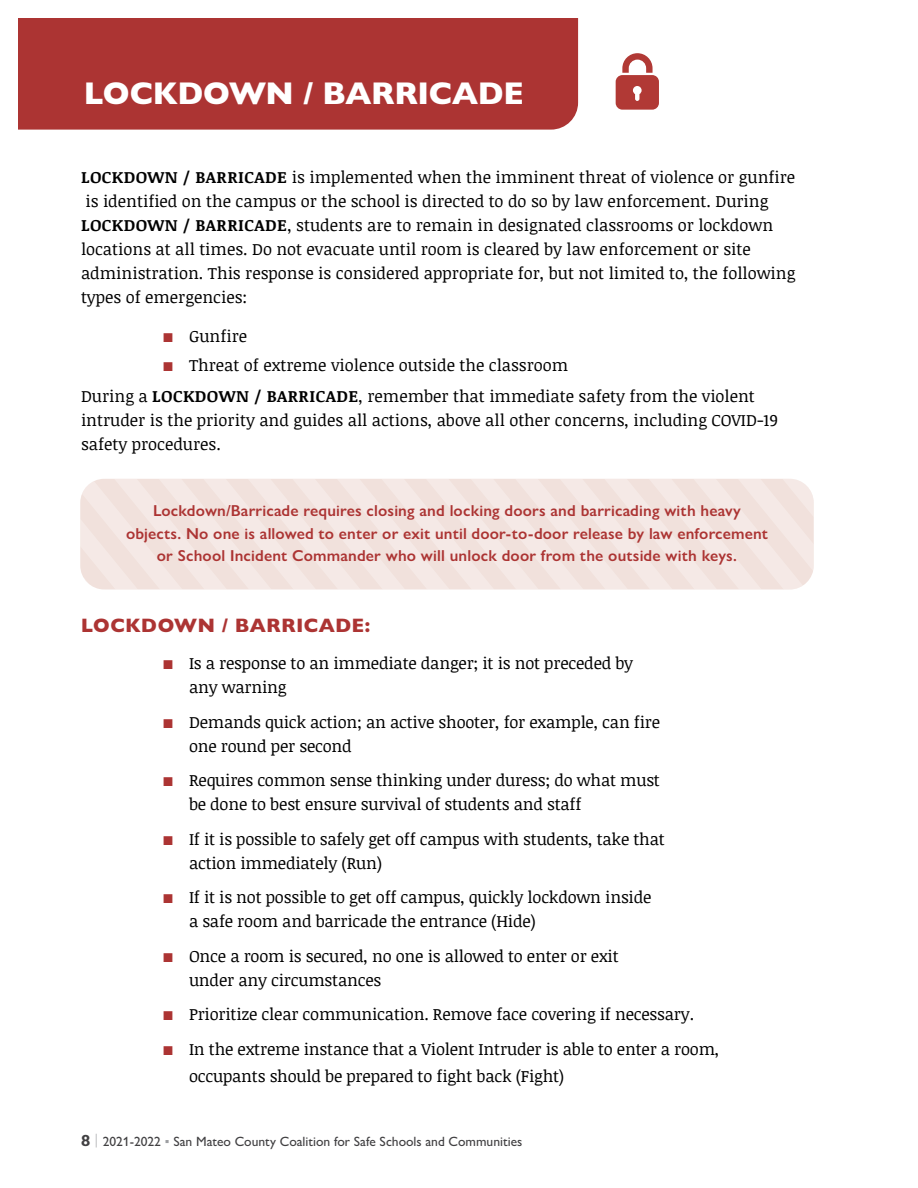
<style>
.page{position:relative;width:918px;height:1188px;background:#fff}
.page>*{position:absolute;margin:0;border:0;box-sizing:border-box;transform-origin:0 0}
.t1{font:800 31.5px "Gill Sans Nova";color:#fff}
.lockdown_hed_left{font:800 19.5px "Gill Sans Nova";letter-spacing:.03em;color:#ac3433}
.P-body{font:16.5px/24px "Noticia Text";letter-spacing:-.01em;color:#000}
.blue_callout_type_ju{font:600 15.9px/22.5px "Gill Sans Nova";letter-spacing:.01em;color:#ac3433;text-align:center}
.t2{font:500 13.5px "Gill Sans Nova";color:#414042}
.s1{font-weight:700}
.s2{color:#ac3433}
.s3{font-weight:700;font-size:16.2px}
.s4{font-weight:300;font-size:15px;color:#9d9fa2}
.s5{color:#9d9fa2}
</style>
<div class="page">
<div style="left:18px;top:18px;width:560px;height:112px;background:#ac3433"></div>
<svg style="left:616px;top:53px;width:43px;height:57px"></svg>
<div style="left:80px;top:479px;width:734px;height:111px;background:#f4e7e3"></div>
<h1 class="t1" style="left:84px;top:74px;width:441px">LOCKDOWN / BARRICADE</h1>
<p class="P-body" style="left:81px;top:165px;width:716px"><span class="s1">LOCKDOWN / BARRICADE</span> is implemented when the imminent threat of violence or gunfire is identified on the campus or the school is directed to do so by law enforcement. During <span class="s1">LOCKDOWN / BARRICADE</span>, students are to remain in designated classrooms or lockdown locations at all times. Do not evacuate until room is cleared by law enforcement or site administration. This response is considered appropriate for, but not limited to, the following types of emergencies:</p>
<p class="P-body" style="left:162px;top:324px;width:87px"><span class="s2">■</span> Gunfire</p>
<p class="P-body" style="left:162px;top:353px;width:408px"><span class="s2">■</span> Threat of extreme violence outside the classroom</p>
<p class="P-body" style="left:81px;top:384px;width:698px">During a <span class="s1">LOCKDOWN / BARRICADE</span>, remember that immediate safety from the violent intruder is the priority and guides all actions, above all other concerns, including COVID-19 safety procedures.</p>
<p class="blue_callout_type_ju" style="left:126px;top:500px;width:644px">Lockdown/Barricade requires closing and locking doors and barricading with heavy objects. No one is allowed to enter or exit until door-to-door release by law enforcement or School Incident Commander who will unlock door from the outside with keys.</p>
<p class="lockdown_hed_left" style="left:81px;top:613px;width:291px">LOCKDOWN / BARRICADE:</p>
<p class="P-body" style="left:189px;top:651px;width:446px;text-indent:-27px"><span class="s2">■</span> Is a response to an immediate danger; it is not preceded by any warning</p>
<p class="P-body" style="left:189px;top:710px;width:473px;text-indent:-27px"><span class="s2">■</span> Demands quick action; an active shooter, for example, can fire one round per second</p>
<p class="P-body" style="left:189px;top:768px;width:472px;text-indent:-27px"><span class="s2">■</span> Requires common sense thinking under duress; do what must be done to best ensure survival of students and staff</p>
<p class="P-body" style="left:189px;top:827px;width:477px;text-indent:-27px"><span class="s2">■</span> If it is possible to safely get off campus with students, take that action immediately (Run)</p>
<p class="P-body" style="left:189px;top:885px;width:464px;text-indent:-27px"><span class="s2">■</span> If it is not possible to get off campus, quickly lockdown inside a safe room and barricade the entrance (Hide)</p>
<p class="P-body" style="left:189px;top:944px;width:431px;text-indent:-27px"><span class="s2">■</span> Once a room is secured, no one is allowed to enter or exit under any circumstances</p>
<p class="P-body" style="left:162px;top:1002px;width:534px"><span class="s2">■</span> Prioritize clear communication. Remove face covering if necessary.</p>
<p class="P-body" style="left:189px;top:1035px;width:532px;line-height:27px;text-indent:-27px"><span class="s2">■</span> In the extreme instance that a Violent Intruder is able to enter a room, occupants should be prepared to fight back (Fight)</p>
<p class="t2" style="left:81px;top:1133px;width:443px"><span class="s3">8</span> <span class="s4">|</span> 2021-2022 <span class="s5">▪</span> San Mateo County Coalition for Safe Schools and Communities</p>
</div>
